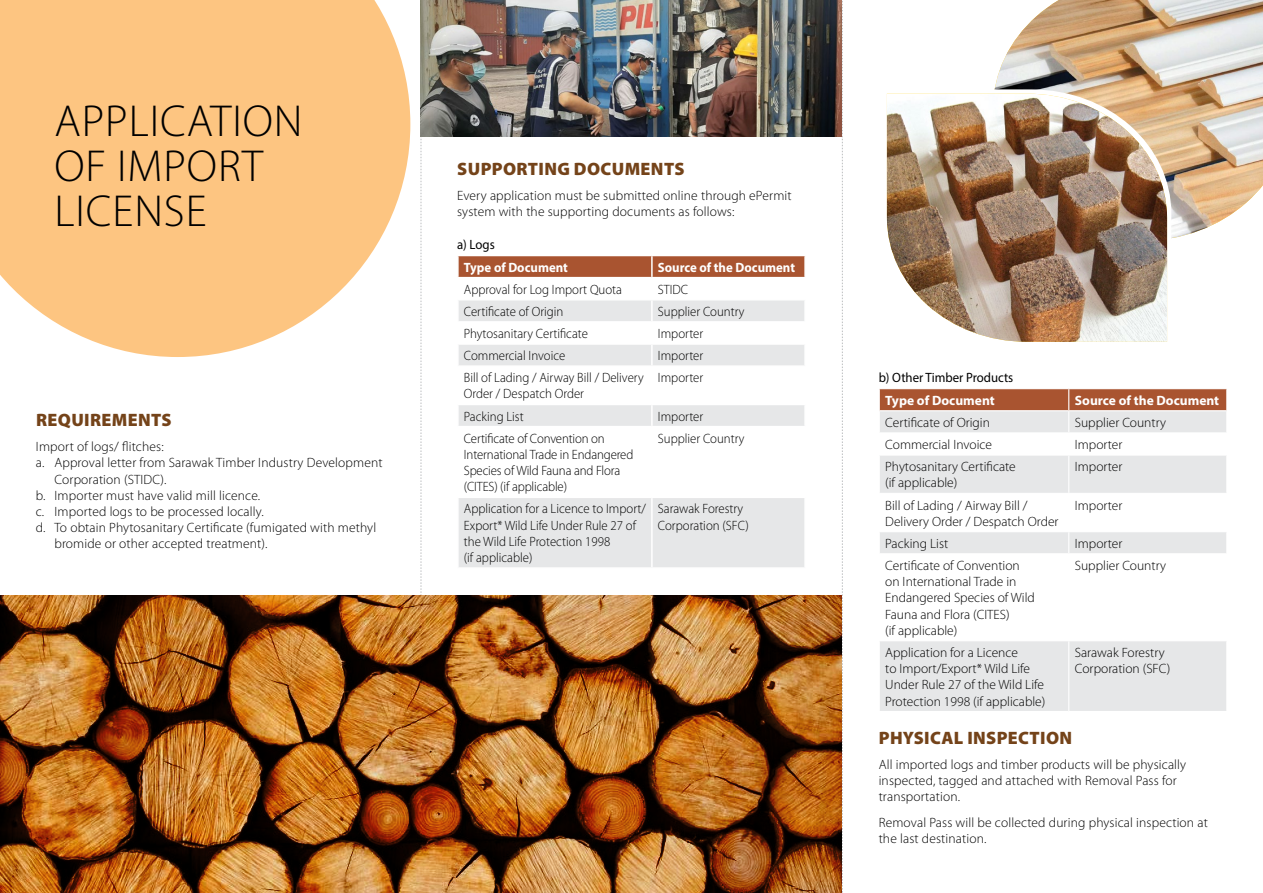
<style>
.page{position:relative;width:1263px;height:893px;background:#fff}
.page>*{position:absolute;margin:0;border:0;box-sizing:border-box;transform-origin:0 0}
.t1{font:300 45px/45px "Myriad Pro";letter-spacing:.02em;color:#000}
.t2{font:900 18px "Myriad Pro";letter-spacing:.02em;color:#744319}
.t3{font:300 13.5px/16.2px "Myriad Pro";color:#000}
.t4{font:300 13.5px/16.2px "Myriad Pro";color:#000;scale:.95 1}
.t5{font:700 13.5px "Myriad Pro";color:#fff}
.t6{font:700 13.5px "Myriad Pro";color:#fff;scale:.95 1}
.t7{font:13.5px "Myriad Pro";color:#000;scale:.95 1}
</style>
<div class="page">
<svg style="left:842px;top:1px;width:1px;height:892px"></svg>
<svg style="left:421px;top:136px;width:1px;height:460px"></svg>
<div style="left:880px;top:641px;width:346px;height:70px;background:#e6e7e8"></div>
<svg style="left:880px;top:456px;width:346px;height:97px;fill:#e6e7e8"></svg>
<svg style="left:879px;top:389px;width:348px;height:43px;background:#c9a190"></svg>
<hr style="left:1068px;top:456px;width:1px;height:37px;background:#fff">
<hr style="left:879px;top:493px;width:190px;height:1px;background:#fff">
<hr style="left:1069px;top:493px;width:158px;height:1px;background:#fff">
<hr style="left:1068px;top:494px;width:1px;height:37px;background:#fff">
<hr style="left:879px;top:531px;width:190px;height:1px;background:#fff">
<hr style="left:1069px;top:531px;width:158px;height:1px;background:#fff">
<svg style="left:1068px;top:532px;width:1px;height:21px"></svg>
<hr style="left:1068px;top:641px;width:1px;height:70px;background:#fff">
<svg style="left:459px;top:256px;width:345px;height:21px;background:#aa5733"></svg>
<div style="left:459px;top:300px;width:345px;height:21px;background:#e6e7e8"></div>
<div style="left:459px;top:345px;width:345px;height:20px;background:#e6e7e8"></div>
<svg style="left:459px;top:405px;width:345px;height:162px;fill:#e6e7e8"></svg>
<hr style="left:651px;top:256px;width:2px;height:21px;background:#fff">
<hr style="left:651px;top:300px;width:2px;height:21px;background:#fff">
<hr style="left:651px;top:345px;width:2px;height:20px;background:#fff">
<hr style="left:651px;top:405px;width:2px;height:21px;background:#fff">
<hr style="left:457px;top:426px;width:195px;height:1px;background:#fff">
<hr style="left:652px;top:426px;width:154px;height:1px;background:#fff">
<hr style="left:651px;top:427px;width:2px;height:70px;background:#fff">
<hr style="left:457px;top:497px;width:195px;height:1px;background:#fff">
<hr style="left:652px;top:497px;width:154px;height:1px;background:#fff">
<hr style="left:651px;top:498px;width:2px;height:69px;background:#fff">
<img style="left:0;top:596px;width:842px;height:297px">
<img style="left:994px;top:0;width:269px;height:239px">
<svg style="left:0;top:0;width:410px;height:357px;background:#fdcb8f"></svg>
<svg style="left:891px;top:89px;width:280px;height:249px"></svg>
<img style="left:887px;top:94px;width:280px;height:248px">
<img style="left:421px;top:0;width:421px;height:136px">
<h1 class="t1" style="left:54px;top:99px;width:23px">applicatio</h1>
<h1 class="t1" style="left:274px;top:99px;width:30px">n</h1>
<h1 class="t1" style="left:54px;top:144px;width:210px">of IMPORT lice</h1>
<h1 class="t1" style="left:134px;top:189px;width:51px">nse</h1>
<h2 class="t2" style="left:36px;top:408px;width:48px">REQUIREMENTS</h2>
<p class="t3" style="left:36px;top:439px;width:129px">Import of logs/ flitches:</p>
<p class="t3" style="left:36px;top:455px;width:348px">a. Approval letter from Sarawak Timber Industry Development</p>
<p class="t3" style="left:54px;top:471px;width:114px">Corporation (STIDC).</p>
<p class="t3" style="left:36px;top:487px;width:226px">b. Importer must have valid mill licence.</p>
<p class="t3" style="left:36px;top:504px;width:229px">c. Imported logs to be processed locally.</p>
<p class="t3" style="left:36px;top:520px;width:342px">d. To obtain Phytosanitary Certificate (fumigated with methyl</p>
<p class="t3" style="left:54px;top:536px;width:215px">bromide or other accepted treatment).</p>
<h2 class="t2" style="left:457px;top:157px;width:23px">SUPPORTING</h2>
<h2 class="t2" style="left:574px;top:157px;width:27px">DOCUMENTS</h2>
<p class="t3" style="left:457px;top:188px;width:336px">Every application must be submitted online through ePermit system with the supporting documents as follows:</p>
<p class="t7" style="left:457px;top:236px;width:41px">a) Logs</p>
<p class="t6" style="left:464px;top:258px;width:111px">Type of Document</p>
<p class="t6" style="left:658px;top:258px;width:146px">Source of the Document</p>
<p class="t4" style="left:464px;top:281px;width:168px">Approval for Log Import Quota</p>
<p class="t4" style="left:658px;top:281px;width:33px">STIDC</p>
<p class="t4" style="left:464px;top:303px;width:106px">Certificate of Origin</p>
<p class="t4" style="left:658px;top:303px;width:93px">Supplier Country</p>
<p class="t4" style="left:464px;top:326px;width:132px">Phytosanitary Certificate</p>
<p class="t4" style="left:658px;top:326px;width:49px">Importer</p>
<p class="t4" style="left:464px;top:348px;width:108px">Commercial Invoice</p>
<p class="t4" style="left:658px;top:348px;width:49px">Importer</p>
<p class="t4" style="left:464px;top:370px;width:191px">Bill of Lading / Airway Bill / Delivery<br>Order / Despatch Order</p>
<p class="t4" style="left:658px;top:370px;width:49px">Importer</p>
<p class="t4" style="left:464px;top:408px;width:64px">Packing List</p>
<p class="t4" style="left:658px;top:408px;width:49px">Importer</p>
<p class="t4" style="left:464px;top:430px;width:180px">Certificate of Convention on<br>International Trade in Endangered<br>Species of Wild Fauna and Flora (CITES) (if applicable)</p>
<p class="t4" style="left:658px;top:430px;width:93px">Supplier Country</p>
<p class="t4" style="left:464px;top:501px;width:193px">Application for a Licence to Import/<br>Export* Wild Life Under Rule 27 of the Wild Life Protection 1998<br>(if applicable)</p>
<p class="t4" style="left:658px;top:501px;width:97px">Sarawak Forestry<br>Corporation (SFC)</p>
<p class="t7" style="left:879px;top:369px;width:143px">b) Other Timber Products</p>
<p class="t5" style="left:885px;top:391px;width:111px">Type of Document</p>
<p class="t5" style="left:1075px;top:391px;width:146px">Source of the Document</p>
<p class="t3" style="left:885px;top:415px;width:106px">Certificate of Origin</p>
<p class="t3" style="left:1075px;top:415px;width:93px">Supplier Country</p>
<p class="t3" style="left:885px;top:437px;width:108px">Commercial Invoice</p>
<p class="t3" style="left:1075px;top:437px;width:49px">Importer</p>
<p class="t3" style="left:885px;top:459px;width:132px">Phytosanitary Certificate (if applicable)</p>
<p class="t3" style="left:1075px;top:459px;width:49px">Importer</p>
<p class="t3" style="left:885px;top:497px;width:175px">Bill of Lading / Airway Bill /<br>Delivery Order / Despatch Order</p>
<p class="t3" style="left:1075px;top:497px;width:49px">Importer</p>
<p class="t3" style="left:885px;top:535px;width:64px">Packing List</p>
<p class="t3" style="left:1075px;top:535px;width:49px">Importer</p>
<p class="t3" style="left:885px;top:558px;width:151px">Certificate of Convention on International Trade in<br>Endangered Species of Wild<br>Fauna and Flora (CITES)<br>(if applicable)</p>
<p class="t3" style="left:1075px;top:558px;width:93px">Supplier Country</p>
<p class="t3" style="left:885px;top:644px;width:162px">Application for a Licence<br>to Import/Export* Wild Life<br>Under Rule 27 of the Wild Life<br>Protection 1998 (if applicable)</p>
<p class="t3" style="left:1075px;top:644px;width:97px">Sarawak Forestry<br>Corporation (SFC)</p>
<h2 class="t2" style="left:879px;top:726px;width:23px">PHYSICAL</h2>
<h2 class="t2" style="left:967px;top:726px;width:18px">INSPECTION</h2>
<p class="t3" style="left:879px;top:757px;width:309px">All imported logs and timber products will be physically inspected, tagged and attached with Removal Pass for transportation.</p>
<p class="t3" style="left:879px;top:814px;width:331px">Removal Pass will be collected during physical inspection at the last destination.</p>
</div>
